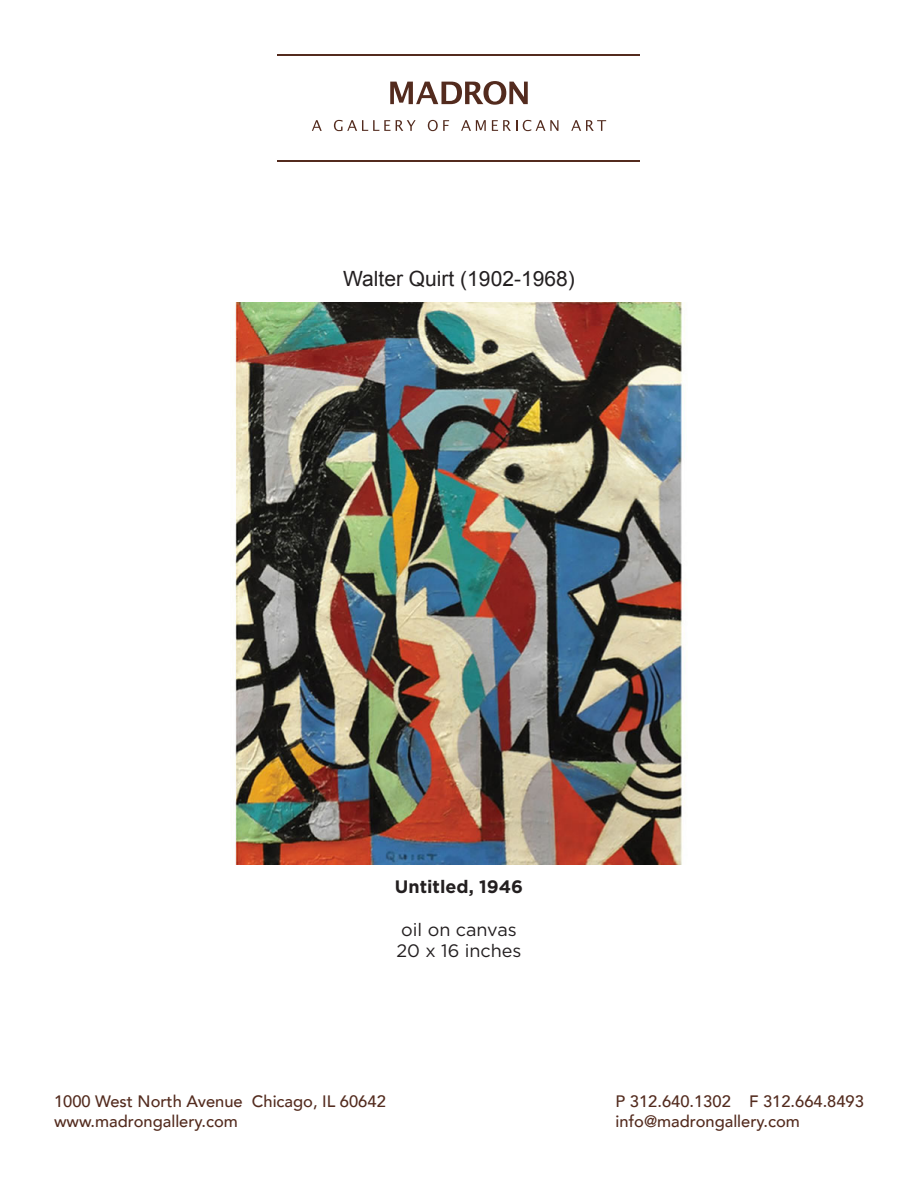
<style>
.page{position:relative;width:918px;height:1188px;background:#fff}
.page>*{position:absolute;margin:0;border:0;box-sizing:border-box;transform-origin:0 0}
.t1{font:21px "Arial";color:#231f20}
.t2{font:18px "Gotham";color:#231f20}
.t3{font:700 18px "Gotham";color:#231f20}
.t4{font:500 16.5px/19.8px "Avenir";color:#532b1e}
</style>
<div class="page">
<hr style="left:278px;top:54px;width:362px;height:2px;background:#532b1e">
<hr style="left:278px;top:160px;width:362px;height:2px;background:#532b1e">
<svg style="left:312px;top:120px;width:10px;height:11px"></svg>
<svg style="left:334px;top:120px;width:82px;height:11px"></svg>
<svg style="left:428px;top:120px;width:21px;height:11px"></svg>
<svg style="left:461px;top:120px;width:25px;height:11px"></svg>
<svg style="left:492px;top:120px;width:25px;height:11px"></svg>
<svg style="left:523px;top:120px;width:35px;height:11px"></svg>
<svg style="left:571px;top:120px;width:35px;height:11px"></svg>
<svg style="left:390px;top:81px;width:138px;height:24px"></svg>
<img style="left:235px;top:302px;width:448px;height:563px">
<p class="t1" style="left:343px;top:265px;width:233px">Walter Quirt (1902-1968)</p>
<p class="t3" style="left:395px;top:876px;width:130px">Untitled, 1946</p>
<p class="t2" style="left:401px;top:919px;width:117px">oil on canvas</p>
<p class="t2" style="left:396px;top:941px;width:127px">20 x 16 inches</p>
<p class="t4" style="left:54px;top:1091px;width:333px">1000 West North Avenue Chicago, IL 60642 www.madrongallery.com</p>
<p class="t4" style="left:616px;top:1091px;width:250px">P 312.640.1302 F 312.664.8493 info@madrongallery.com</p>
</div>
